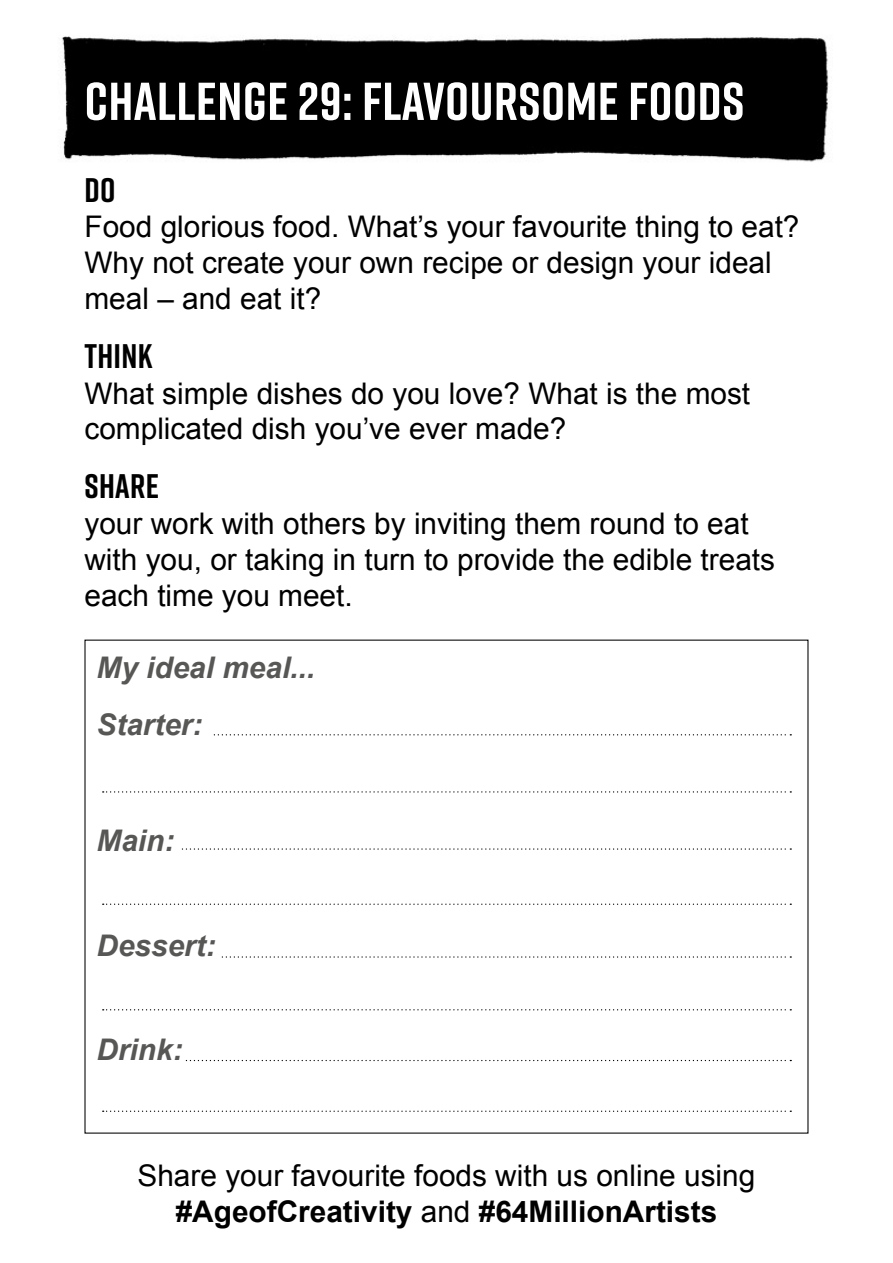
<style>
.page{position:relative;width:893px;height:1263px;background:#fff}
.page>*{position:absolute;margin:0;border:0;box-sizing:border-box;transform-origin:0 0}
.t1{font:700 53.25px "Rift";letter-spacing:.01em;color:#fff}
.t2{font:700 34.05px "Rift";letter-spacing:.01em;color:#000}
.t3{font:29.85px/35.7px "Arial";color:#000}
.t4{font:italic 700 29.85px/56.4px "Arial";color:#575756}
.s1{font-weight:700}
</style>
<div class="page">
<img style="left:61px;top:36px;width:768px;height:126px">
<svg style="left:213px;top:734px;width:578px;height:1px"></svg>
<svg style="left:103px;top:791px;width:688px;height:1px"></svg>
<svg style="left:181px;top:848px;width:610px;height:2px"></svg>
<svg style="left:103px;top:903px;width:688px;height:2px"></svg>
<svg style="left:221px;top:956px;width:570px;height:2px"></svg>
<svg style="left:103px;top:1009px;width:688px;height:1px"></svg>
<svg style="left:185px;top:1060px;width:606px;height:1px"></svg>
<svg style="left:103px;top:1110px;width:688px;height:2px"></svg>
<p class="t1" style="left:84px;top:63px;width:661px">CHALLENGE 29: FLAVOURSOME FOODS</p>
<p class="t2" style="left:84px;top:165px;width:33px">DO</p>
<p class="t3" style="left:84px;top:209px;width:716px">Food glorious food. What’s your favourite thing to eat?<br>Why not create your own recipe or design your ideal meal – and eat it?</p>
<p class="t2" style="left:84px;top:331px;width:70px">THINK</p>
<p class="t3" style="left:84px;top:376px;width:667px">What simple dishes do you love? What is the most complicated dish you’ve ever made?</p>
<p class="t2" style="left:84px;top:462px;width:76px">SHARE</p>
<p class="t3" style="left:84px;top:506px;width:692px">your work with others by inviting them round to eat with you, or taking in turn to provide the edible treats each time you meet.</p>
<p class="t4" style="left:97px;top:641px;width:220px">My ideal meal...<br>Starter:</p>
<p class="t4" style="left:97px;top:814px;width:79px">Main:</p>
<p class="t4" style="left:97px;top:918px;width:121px">Dessert:</p>
<p class="t4" style="left:97px;top:1023px;width:88px">Drink:</p>
<p class="t3" style="left:138px;top:1158px;width:619px;text-align:center">Share your favourite foods with us online using <span class="s1">#AgeofCreativity</span> and <span class="s1">#64MillionArtists</span></p>
</div>
